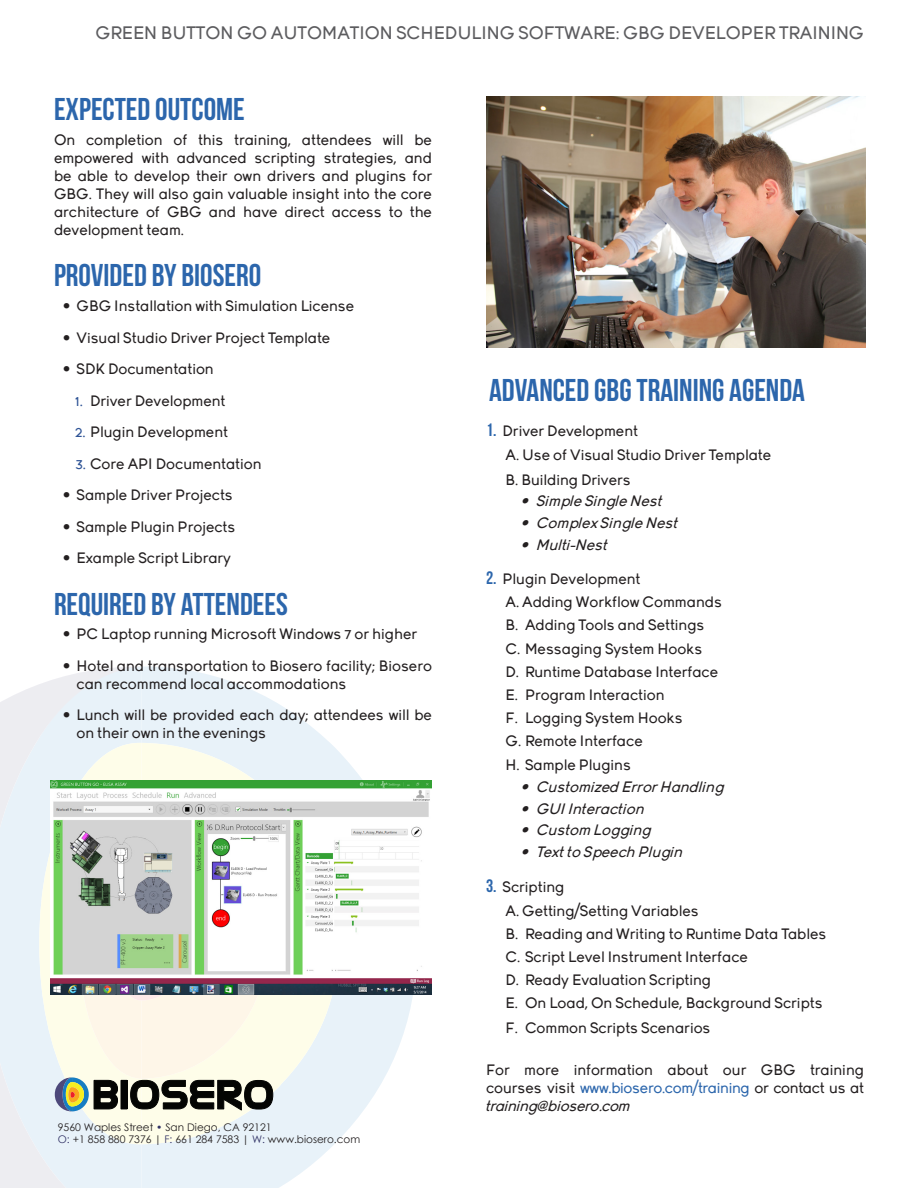
<style>
.page{position:relative;width:918px;height:1188px;background:#fff}
.page>*{position:absolute;margin:0;border:0;box-sizing:border-box;transform-origin:0 0}
.t1{font:31.5px "Bebas Neue";color:#2c66ac}
.t2{font:18px "Young";color:#5c5c5f}
.t3{font:15px/23px "Young";color:#231f20}
.t4{font:italic 15px "Young";color:#231f20}
.t5{font:10.5px/12.6px "Century Gothic";color:#231f20}
.s1{color:#2f5496}
.s2{color:#313265}
.s3{font-family:"Bebas Neue";font-size:18px;color:#2c66ac}
.s4{color:#2c66ac}
.s5{font-style:italic}
</style>
<div class="page">
<svg style="left:142px;top:666px;width:275px;height:522px;fill:#e8f2f9"></svg>
<svg style="left:274px;top:743px;width:65px;height:401px;background:#edf4f3"></svg>
<div style="left:0;top:666px;width:142px;height:522px;background:#e8f2f9"></div>
<svg style="left:39px;top:743px;width:235px;height:401px;background:#e2e3d8"></svg>
<img style="left:51px;top:781px;width:381px;height:214px">
<img style="left:486px;top:97px;width:380px;height:250px">
<p class="t2" style="left:96px;top:23px;width:770px">GREEN BUTTON GO AUTOMATION SCHEDULING SOFTWARE: GBG DEVELOPER TRAINING</p>
<h1 class="t1" style="left:54px;top:92px;width:192px">EXPECTED OUTCOME</h1>
<p class="t3" style="left:54px;top:131px;width:380px;line-height:18px;text-align:justify">On completion of this training, attendees will be empowered with advanced scripting strategies, and be able to develop their own drivers and plugins for GBG. They will also gain valuable insight into the core architecture of GBG and have direct access to the development team.</p>
<h1 class="t1" style="left:54px;top:258px;width:209px">PROVIDED BY BIOSERO</h1>
<p class="t3" style="left:63px;top:295px;width:293px">• GBG Installation with Simulation License</p>
<p class="t3" style="left:63px;top:326px;width:269px">• Visual Studio Driver Project Template</p>
<p class="t3" style="left:63px;top:358px;width:152px">• SDK Documentation</p>
<p class="t3" style="left:75px;top:389px;width:152px"><span class="s1">1.</span> Driver Development</p>
<p class="t3" style="left:75px;top:421px;width:155px"><span class="s1">2.</span> Plugin Development</p>
<p class="t3" style="left:75px;top:452px;width:188px"><span class="s1">3.</span> Core API Documentation</p>
<p class="t3" style="left:63px;top:484px;width:171px">• Sample Driver Projects</p>
<p class="t3" style="left:63px;top:515px;width:174px">• Sample Plugin Projects</p>
<p class="t3" style="left:63px;top:547px;width:170px">• Example Script Library</p>
<h1 class="t1" style="left:54px;top:586px;width:235px">REQUIRED BY ATTENDEES</h1>
<p class="t3" style="left:63px;top:623px;width:356px">• PC Laptop running Microsoft Windows 7 or higher</p>
<p class="t3" style="left:76px;top:657px;width:357px;line-height:18px;text-indent:-14px">• Hotel and transportation to Biosero facility; Biosero can recommend local accommodations</p>
<p class="t3" style="left:76px;top:706px;width:357px;line-height:18px;text-indent:-14px">• Lunch will be provided each day; attendees will be on their own in the evenings</p>
<p class="t5" style="left:58px;top:1120px;width:304px">9560 Waples Street <span class="s2">•</span> San Diego, CA 92121<br><span class="s2">O:</span> +1 858 880 7376 | <span class="s2">F:</span> 661 284 7583 | <span class="s2">W:</span> www.biosero.com</p>
<h1 class="t1" style="left:489px;top:373px;width:318px">ADVANCED GBG TRAINING AGENDA</h1>
<p class="t3" style="left:506px;top:419px;width:267px;line-height:24.5px;text-indent:-20px"><span class="s3">1.</span> Driver Development<br>A. Use of Visual Studio Driver Template<br>B. Building Drivers</p>
<p class="t4" style="left:522px;top:493px;width:142px">• Simple Single Nest</p>
<p class="t4" style="left:522px;top:515px;width:158px">• Complex Single Nest</p>
<p class="t4" style="left:522px;top:536px;width:88px">• Multi-Nest</p>
<p class="t3" style="left:506px;top:568px;width:218px;text-indent:-20px"><span class="s3">2.</span> Plugin Development<br>A. Adding Workflow Commands<br>B. Adding Tools and Settings<br>C. Messaging System Hooks<br>D. Runtime Database Interface<br>E. Program Interaction<br>F. Logging System Hooks<br>G. Remote Interface</p>
<p class="t3" style="left:506px;top:754px;width:127px">H. Sample Plugins</p>
<p class="t4" style="left:522px;top:778px;width:204px">• Customized Error Handling</p>
<p class="t4" style="left:522px;top:800px;width:124px">• GUI Interaction</p>
<p class="t4" style="left:522px;top:822px;width:131px">• Custom Logging</p>
<p class="t4" style="left:522px;top:844px;width:163px">• Text to Speech Plugin</p>
<p class="t3" style="left:506px;top:875px;width:195px;line-height:24.5px;text-indent:-20px"><span class="s3">3.</span> Scripting<br>A. Getting/Setting Variables</p>
<p class="t3" style="left:506px;top:923px;width:323px">B. Reading and Writing to Runtime Data Tables C. Script Level Instrument Interface<br>D. Ready Evaluation Scripting<br>E. On Load, On Schedule, Background Scripts</p>
<p class="t3" style="left:506px;top:1016px;width:207px">F. Common Scripts Scenarios</p>
<p class="t3" style="left:486px;top:1061px;width:380px;line-height:18px;text-align:justify">For more information about our GBG training courses visit <span class="s4">www.biosero.com/training</span> or contact us at <span class="s5">training@biosero.com</span></p>
</div>
